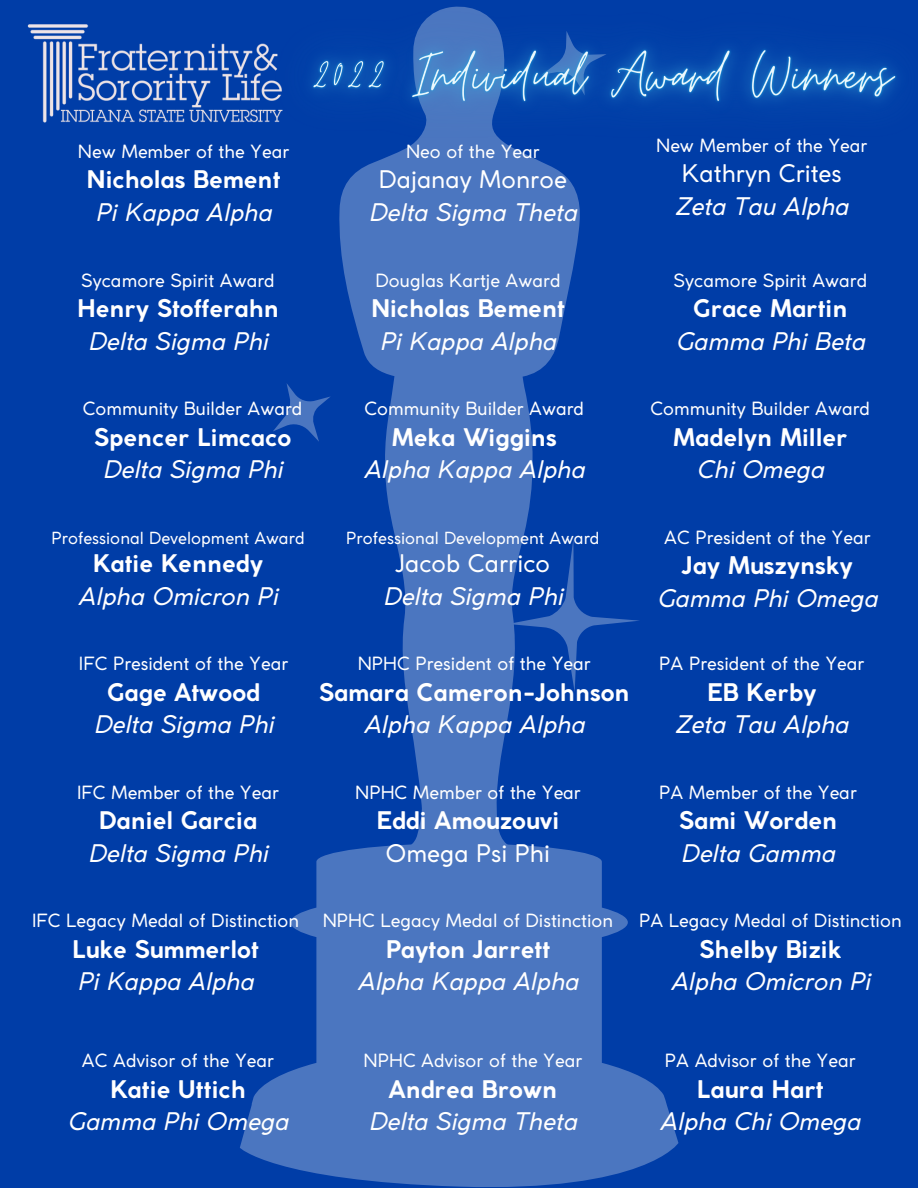
<style>
.page{position:relative;width:918px;height:1188px;background:#003da7}
.page>*{position:absolute;margin:0;border:0;box-sizing:border-box;transform-origin:0 0}
.t1{font:italic 24px "Coco Gothic";color:#fff}
.t2{font:700 24px "Coco Gothic";color:#fff}
.t3{font:24px "Coco Gothic";color:#fff}
.t4{font:18px "Coco Gothic";color:#fff}
.t5{font:16.5px "Coco Gothic";color:#fff}
</style>
<div class="page">
<svg style="left:339px;top:204px;width:241px;height:639px;fill:#4b76c0"></svg>
<svg style="left:240px;top:843px;width:438px;height:344px;fill:#4b76c0"></svg>
<svg style="left:508px;top:538px;width:131px;height:154px"></svg>
<svg style="left:273px;top:383px;width:58px;height:59px"></svg>
<img style="left:311px;top:6px;width:586px;height:198px">
<img style="left:27px;top:24px;width:256px;height:99px">
<p class="t4" style="left:78px;top:145px;width:213px">New Member of the Year</p>
<h1 class="t2" style="left:87px;top:171px;width:195px">Nicholas Bement</h1>
<h1 class="t1" style="left:95px;top:203px;width:178px">Pi Kappa Alpha</h1>
<p class="t4" style="left:81px;top:273px;width:195px">Sycamore Spirit Award</p>
<h1 class="t2" style="left:77px;top:299px;width:203px">Henry Stofferahn</h1>
<h1 class="t1" style="left:88px;top:332px;width:181px">Delta Sigma Phi</h1>
<p class="t4" style="left:83px;top:402px;width:221px">Community Builder Award</p>
<h1 class="t2" style="left:94px;top:428px;width:199px">Spencer Limcaco</h1>
<h1 class="t1" style="left:103px;top:460px;width:181px">Delta Sigma Phi</h1>
<p class="t4" style="left:406px;top:145px;width:135px">Neo of the Year</p>
<h1 class="t3" style="left:379px;top:171px;width:189px">Dajanay Monroe</h1>
<h1 class="t1" style="left:369px;top:203px;width:210px">Delta Sigma Theta</h1>
<p class="t4" style="left:376px;top:273px;width:186px">Douglas Kartje Award</p>
<h1 class="t2" style="left:371px;top:299px;width:195px">Nicholas Bement</h1>
<h1 class="t1" style="left:380px;top:332px;width:178px">Pi Kappa Alpha</h1>
<p class="t4" style="left:364px;top:402px;width:221px">Community Builder Award</p>
<h1 class="t2" style="left:392px;top:428px;width:167px">Meka Wiggins</h1>
<h1 class="t1" style="left:364px;top:460px;width:222px">Alpha Kappa Alpha</h1>
<p class="t4" style="left:656px;top:138px;width:213px">New Member of the Year</p>
<h1 class="t3" style="left:682px;top:164px;width:161px">Kathryn Crites</h1>
<h1 class="t1" style="left:675px;top:197px;width:175px">Zeta Tau Alpha</h1>
<p class="t4" style="left:674px;top:273px;width:195px">Sycamore Spirit Award</p>
<h1 class="t2" style="left:693px;top:299px;width:156px">Grace Martin</h1>
<h1 class="t1" style="left:676px;top:332px;width:191px">Gamma Phi Beta</h1>
<p class="t4" style="left:650px;top:402px;width:221px">Community Builder Award</p>
<h1 class="t2" style="left:673px;top:428px;width:176px">Madelyn Miller</h1>
<h1 class="t1" style="left:697px;top:460px;width:129px">Chi Omega</h1>
<p class="t5" style="left:51px;top:532px;width:255px">Professional Development Award</p>
<h1 class="t2" style="left:93px;top:554px;width:172px">Katie Kennedy</h1>
<h1 class="t1" style="left:78px;top:587px;width:201px">Alpha Omicron Pi</h1>
<p class="t5" style="left:346px;top:532px;width:255px">Professional Development Award</p>
<h1 class="t3" style="left:396px;top:554px;width:156px">Jacob Carrico</h1>
<h1 class="t1" style="left:383px;top:587px;width:181px">Delta Sigma Phi</h1>
<p class="t4" style="left:79px;top:657px;width:211px">IFC President of the Year</p>
<h1 class="t2" style="left:107px;top:683px;width:155px">Gage Atwood</h1>
<h1 class="t1" style="left:94px;top:716px;width:181px">Delta Sigma Phi</h1>
<p class="t4" style="left:358px;top:657px;width:235px">NPHC President of the Year</p>
<h1 class="t2" style="left:319px;top:683px;width:312px">Samara Cameron-Johnson</h1>
<h1 class="t1" style="left:364px;top:716px;width:222px">Alpha Kappa Alpha</h1>
<p class="t4" style="left:664px;top:531px;width:208px">AC President of the Year</p>
<h1 class="t2" style="left:682px;top:556px;width:173px">Jay Muszynsky</h1>
<h1 class="t1" style="left:657px;top:589px;width:222px">Gamma Phi Omega</h1>
<p class="t4" style="left:659px;top:657px;width:207px">PA President of the Year</p>
<h1 class="t2" style="left:707px;top:683px;width:111px">EB Kerby</h1>
<h1 class="t1" style="left:675px;top:716px;width:175px">Zeta Tau Alpha</h1>
<p class="t4" style="left:77px;top:786px;width:203px">IFC Member of the Year</p>
<h1 class="t2" style="left:99px;top:811px;width:160px">Daniel Garcia</h1>
<h1 class="t1" style="left:88px;top:844px;width:181px">Delta Sigma Phi</h1>
<p class="t4" style="left:32px;top:914px;width:268px">IFC Legacy Medal of Distinction</p>
<h1 class="t2" style="left:72px;top:940px;width:188px">Luke Summerlot</h1>
<h1 class="t1" style="left:77px;top:973px;width:178px">Pi Kappa Alpha</h1>
<p class="t4" style="left:355px;top:786px;width:227px">NPHC Member of the Year</p>
<h1 class="t2" style="left:377px;top:811px;width:184px">Eddi Amouzouvi</h1>
<h1 class="t3" style="left:386px;top:844px;width:166px">Omega Psi Phi</h1>
<p class="t4" style="left:323px;top:914px;width:292px">NPHC Legacy Medal of Distinction</p>
<h1 class="t2" style="left:386px;top:940px;width:166px">Payton Jarrett</h1>
<h1 class="t1" style="left:357px;top:973px;width:222px">Alpha Kappa Alpha</h1>
<p class="t4" style="left:659px;top:786px;width:199px">PA Member of the Year</p>
<h1 class="t2" style="left:679px;top:811px;width:160px">Sami Worden</h1>
<h1 class="t1" style="left:681px;top:844px;width:156px">Delta Gamma</h1>
<p class="t4" style="left:639px;top:914px;width:264px">PA Legacy Medal of Distinction</p>
<h1 class="t2" style="left:699px;top:940px;width:144px">Shelby Bizik</h1>
<h1 class="t1" style="left:671px;top:973px;width:201px">Alpha Omicron Pi</h1>
<p class="t4" style="left:82px;top:1054px;width:194px">AC Advisor of the Year</p>
<h1 class="t2" style="left:110px;top:1080px;width:137px">Katie Uttich</h1>
<h1 class="t1" style="left:68px;top:1112px;width:222px">Gamma Phi Omega</h1>
<p class="t4" style="left:364px;top:1054px;width:220px">NPHC Advisor of the Year</p>
<h1 class="t2" style="left:389px;top:1080px;width:170px">Andrea Brown</h1>
<h1 class="t1" style="left:369px;top:1112px;width:210px">Delta Sigma Theta</h1>
<p class="t4" style="left:665px;top:1054px;width:192px">PA Advisor of the Year</p>
<h1 class="t2" style="left:697px;top:1080px;width:128px">Laura Hart</h1>
<h1 class="t1" style="left:660px;top:1112px;width:202px">Alpha Chi Omega</h1>
</div>
